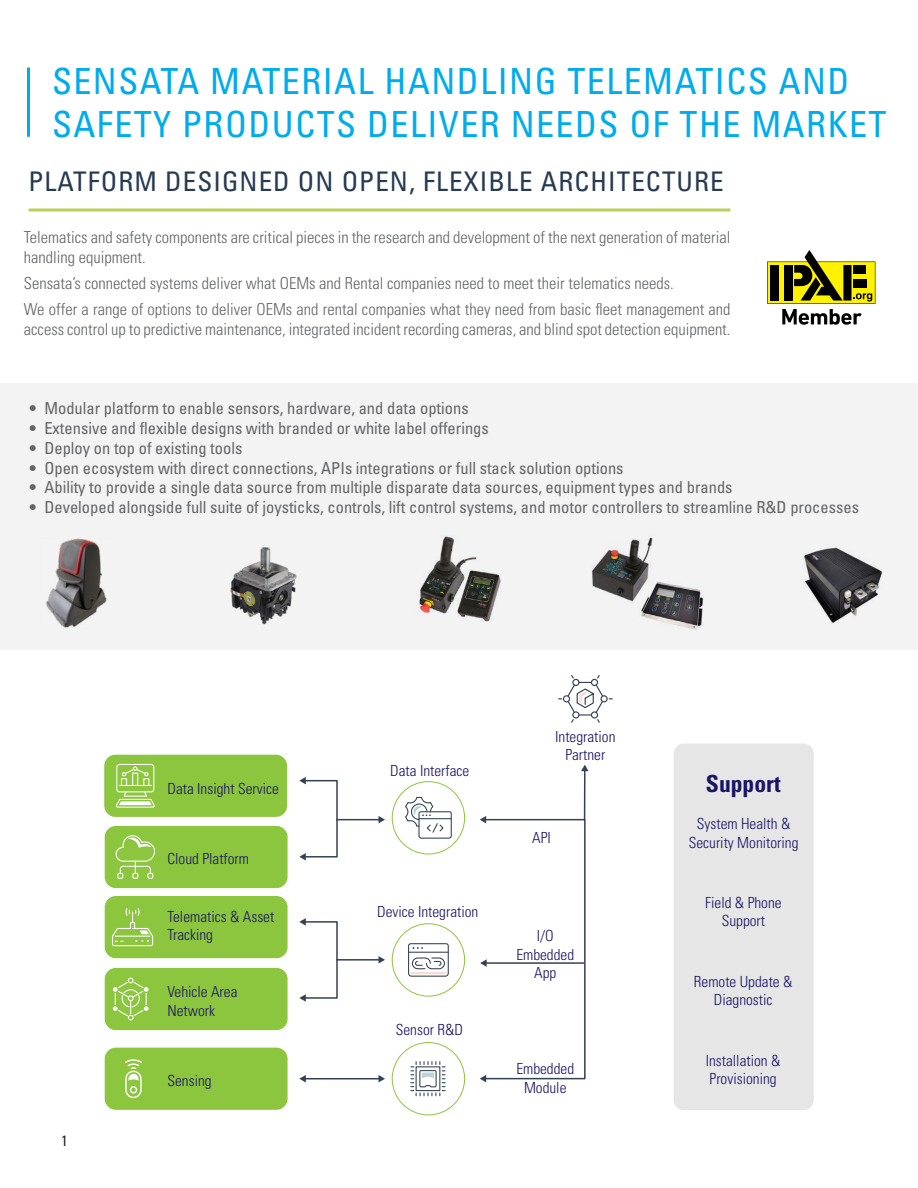
<style>
.page{position:relative;width:918px;height:1188px;background:#fff}
.page>*{position:absolute;margin:0;border:0;box-sizing:border-box;transform-origin:0 0}
.t1{font:condensed 36px/43.2px "Univers LT Std";letter-spacing:.04em;color:#00acec}
.t2{font:condensed 27px "Univers LT Std";letter-spacing:.04em;color:#263a52}
.t3{font:700 condensed 23.55px "Univers";color:#1b1464}
.t4{font:condensed 16.5px "Univers LT Std";color:#636466}
.t5{font:300 condensed 16.5px/19.8px "Univers";color:#636466}
.t6{font:300 condensed 15.3px/18.3px "Univers";color:#1b1464;text-align:center}
.t7{font:condensed 15px "Univers LT Std";color:#292829}
.s1{font-family:"Univers";font-weight:300}
</style>
<div class="page">
<svg style="left:673px;top:743px;width:45px;height:35px"></svg>
<svg style="left:673px;top:792px;width:1px;height:59px"></svg>
<svg style="left:673px;top:865px;width:1px;height:60px"></svg>
<svg style="left:673px;top:939px;width:1px;height:59px"></svg>
<svg style="left:673px;top:1012px;width:1px;height:60px"></svg>
<svg style="left:673px;top:1086px;width:8px;height:24px"></svg>
<svg style="left:508px;top:818px;width:59px;height:1px"></svg>
<svg style="left:433px;top:649px;width:59px;height:1px"></svg>
<svg style="left:357px;top:649px;width:59px;height:1px"></svg>
<svg style="left:281px;top:649px;width:60px;height:1px"></svg>
<svg style="left:206px;top:649px;width:59px;height:1px"></svg>
<svg style="left:206px;top:754px;width:59px;height:1px"></svg>
<svg style="left:206px;top:825px;width:59px;height:1px"></svg>
<svg style="left:206px;top:888px;width:59px;height:1px"></svg>
<svg style="left:206px;top:958px;width:59px;height:10px"></svg>
<svg style="left:206px;top:1030px;width:59px;height:18px"></svg>
<svg style="left:130px;top:649px;width:60px;height:1px"></svg>
<svg style="left:55px;top:649px;width:59px;height:1px"></svg>
<svg style="left:0;top:649px;width:38px;height:1px"></svg>
<div style="left:0;top:383px;width:918px;height:266px;background:#f3f3f4"></div>
<svg style="left:28px;top:208px;width:702px;height:4px;background:#c8db84"></svg>
<hr style="left:27px;top:68px;width:3px;height:69px;background:#00acec">
<div style="left:674px;top:744px;width:140px;height:366px;background:#e6e6e6;border-radius:10px"></div>
<div style="left:104px;top:755px;width:183px;height:62px;background:#8cc63f;border-radius:11px"></div>
<div style="left:105px;top:826px;width:183px;height:62px;background:#8cc63f;border-radius:11px"></div>
<div style="left:105px;top:896px;width:183px;height:62px;background:#8cc63f;border-radius:11px"></div>
<div style="left:105px;top:968px;width:183px;height:62px;background:#8cc63f;border-radius:11px"></div>
<div style="left:105px;top:1048px;width:183px;height:62px;background:#8cc63f;border-radius:11px"></div>
<div style="left:116px;top:764px;width:38px;height:28px;border:1px solid #fff;border-radius:3px"></div>
<div style="left:132px;top:773px;width:6px;height:13px;border:1px solid #fff"></div>
<div style="left:121px;top:778px;width:6px;height:8px;border:1px solid #fff"></div>
<div style="left:143px;top:778px;width:6px;height:8px;border:1px solid #fff"></div>
<svg style="left:122px;top:754px;width:68px;height:24px"></svg>
<hr style="left:119px;top:785px;width:32px;height:1px;background:#fff">
<svg style="left:104px;top:791px;width:86px;height:319px"></svg>
<svg style="left:282px;top:756px;width:56px;height:28px"></svg>
<div style="left:304px;top:921px;width:34px;height:78px;border:2px solid #344154"></div>
<svg style="left:282px;top:939px;width:56px;height:63px"></svg>
<svg style="left:282px;top:792px;width:59px;height:134px"></svg>
<div style="left:484px;top:819px;width:102px;height:260px;border:2px solid #344154"></div>
<hr style="left:305px;top:1078px;width:75px;height:1px;background:#344154">
<svg style="left:357px;top:1013px;width:135px;height:103px"></svg>
<svg style="left:282px;top:1013px;width:59px;height:96px"></svg>
<hr style="left:337px;top:819px;width:43px;height:1px;background:#344154">
<svg style="left:357px;top:792px;width:135px;height:59px"></svg>
<hr style="left:486px;top:962px;width:98px;height:2px;background:#344154">
<hr style="left:584px;top:770px;width:2px;height:50px;background:#344154">
<svg style="left:508px;top:649px;width:135px;height:129px"></svg>
<hr style="left:337px;top:959px;width:43px;height:2px;background:#344154">
<svg style="left:357px;top:939px;width:135px;height:59px"></svg>
<img style="left:419px;top:536px;width:82px;height:86px">
<img style="left:230px;top:547px;width:67px;height:78px">
<img style="left:46px;top:538px;width:61px;height:90px">
<img style="left:804px;top:547px;width:79px;height:76px">
<img style="left:591px;top:537px;width:112px;height:93px">
<svg style="left:767px;top:250px;width:108px;height:75px"></svg>
<h1 class="t1" style="left:52px;top:59px;width:836px">SENSATA MATERIAL HANDLING TELEMATICS AND<br>SAFETY PRODUCTS DELIVER NEEDS OF THE MARKET</h1>
<h2 class="t2" style="left:28px;top:164px;width:697px">PLATFORM DESIGNED ON OPEN, FLEXIBLE ARCHITECTURE</h2>
<p class="t5" style="left:24px;top:228px;width:708px">Telematics and safety components are critical pieces in the research and development of the next generation of material handling equipment.</p>
<p class="t5" style="left:24px;top:270px;width:708px;line-height:25.8px">Sensata’s connected systems deliver what OEMs and Rental companies need to meet their telematics needs.<br>We offer a range of options to deliver OEMs and rental companies what they need from basic fleet management and</p>
<p class="t5" style="left:24px;top:319px;width:708px">access control up to predictive maintenance, integrated incident recording cameras, and blind spot detection equipment.</p>
<p class="t4" style="left:28px;top:398px;width:442px"><span class="s1">•</span> Modular platform to enable sensors, hardware, and data options</p>
<p class="t4" style="left:28px;top:418px;width:462px"><span class="s1">•</span> Extensive and flexible designs with branded or white label offerings</p>
<p class="t4" style="left:28px;top:438px;width:216px"><span class="s1">•</span> Deploy on top of existing tools</p>
<p class="t4" style="left:28px;top:457px;width:597px"><span class="s1">•</span> Open ecosystem with direct connections, APIs integrations or full stack solution options</p>
<p class="t4" style="left:28px;top:477px;width:706px"><span class="s1">•</span> Ability to provide a single data source from multiple disparate data sources, equipment types and brands</p>
<p class="t4" style="left:28px;top:497px;width:833px"><span class="s1">•</span> Developed alongside full suite of joysticks, controls, lift control systems, and motor controllers to streamline R&amp;D processes</p>
<p class="t7" style="left:61px;top:1132px;width:8px">1</p>
<p class="t6" style="left:168px;top:779px;width:113px">Data Insight Service</p>
<p class="t6" style="left:168px;top:849px;width:83px">Cloud Platform</p>
<p class="t6" style="left:168px;top:907px;width:108px;text-align:left">Telematics &amp; Asset<br>Tracking</p>
<p class="t6" style="left:168px;top:983px;width:71px;text-align:left">Vehicle Area<br>Network</p>
<p class="t6" style="left:168px;top:1072px;width:46px">Sensing</p>
<p class="t6" style="left:390px;top:762px;width:81px">Data Interface</p>
<p class="t6" style="left:377px;top:903px;width:103px">Device Integration</p>
<p class="t6" style="left:396px;top:1021px;width:69px">Sensor R&amp;D</p>
<p class="t6" style="left:555px;top:727px;width:62px">Integration<br>Partner</p>
<p class="t6" style="left:532px;top:829px;width:20px">API</p>
<p class="t6" style="left:516px;top:927px;width:59px">I/O<br>Embedded<br>App</p>
<p class="t6" style="left:516px;top:1060px;width:59px">Embedded<br>Module</p>
<h3 class="t3" style="left:706px;top:769px;width:76px">Support</h3>
<p class="t6" style="left:689px;top:815px;width:111px">System Health &amp;<br>Security Monitoring</p>
<p class="t6" style="left:705px;top:894px;width:78px">Field &amp; Phone<br>Support</p>
<p class="t6" style="left:694px;top:972px;width:100px">Remote Update &amp;<br>Diagnostic</p>
<p class="t6" style="left:706px;top:1051px;width:76px;text-align:left">Installation &amp;<br>Provisioning</p>
</div>
